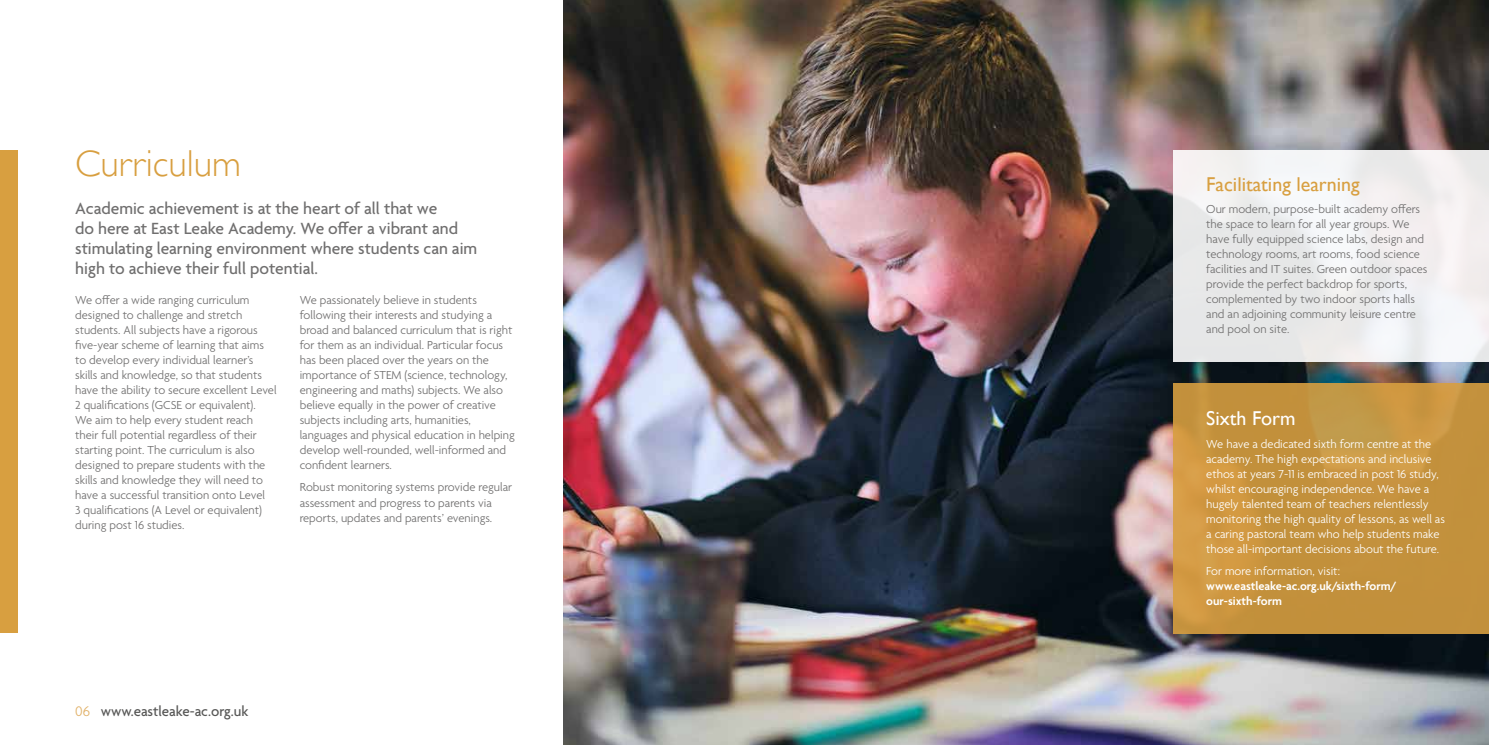
<style>
.page{position:relative;width:1489px;height:745px;background:#fff}
.page>*{position:absolute;margin:0;border:0;box-sizing:border-box;transform-origin:0 0}
.t1{font:300 37.5px "Gill Sans";color:#d89f40}
.t2{font:20px "Gill Sans";color:#d89f40}
.t3{font:20px "Gill Sans";color:#fff}
.t4{font:500 17.5px/20px "Agenda";color:#706f6f}
.t5{font:500 15px "Agenda";color:#575756}
.t6{font:300 15px "Agenda";color:#e1b168}
.t7{font:300 12.5px/15px "Agenda";color:#706f6f}
.t8{font:300 12.5px/15px "Agenda";color:#fff}
.t9{font:600 12.5px/15px "Agenda";color:#fff}
</style>
<div class="page">
<img style="left:563px;top:0;width:925px;height:744px">
<div style="left:1173px;top:150px;width:315px;height:211px;background:#f0edee"></div>
<div style="left:0;top:150px;width:18px;height:482px;background:#d89f40"></div>
<div style="left:1173px;top:383px;width:315px;height:249px;background:linear-gradient(to right,#cc9641,#c1913d)"></div>
<h1 class="t1" style="left:75px;top:134px;width:168px">Curriculum</h1>
<h3 class="t4" style="left:75px;top:199px;width:403px">Academic achievement is at the heart of all that we<br>do here at East Leake Academy. We offer a vibrant and stimulating learning environment where students can aim high to achieve their full potential.</h3>
<p class="t7" style="left:75px;top:293px;width:203px">We offer a wide ranging curriculum designed to challenge and stretch students. All subjects have a rigorous five-year scheme of learning that aims to develop every individual learner’s skills and knowledge, so that students have the ability to secure excellent Level 2 qualifications (GCSE or equivalent).<br>We aim to help every student reach their full potential regardless of their starting point. The curriculum is also designed to prepare students with the skills and knowledge they will need to have a successful transition onto Level<br>3 qualifications (A Level or equivalent) during post 16 studies.</p>
<p class="t7" style="left:300px;top:293px;width:216px">We passionately believe in students following their interests and studying a broad and balanced curriculum that is right for them as an individual. Particular focus has been placed over the years on the importance of STEM (science, technology, engineering and maths) subjects. We also believe equally in the power of creative subjects including arts, humanities, languages and physical education in helping develop well-rounded, well-informed and confident learners.</p>
<p class="t7" style="left:300px;top:480px;width:214px">Robust monitoring systems provide regular assessment and progress to parents via reports, updates and parents’ evenings.</p>
<p class="t6" style="left:75px;top:702px;width:16px">06</p>
<p class="t5" style="left:101px;top:702px;width:149px">www.eastleake-ac.org.uk</p>
<h2 class="t2" style="left:1206px;top:172px;width:155px">Facilitating learning</h2>
<p class="t7" style="left:1206px;top:202px;width:223px">Our modern, purpose-built academy offers the space to learn for all year groups. We have fully equipped science labs, design and technology rooms, art rooms, food science facilities and IT suites. Green outdoor spaces provide the perfect backdrop for sports, complemented by two indoor sports halls and an adjoining community leisure centre and pool on site.</p>
<h2 class="t3" style="left:1206px;top:406px;width:91px">Sixth Form</h2>
<p class="t8" style="left:1206px;top:436px;width:240px">We have a dedicated sixth form centre at the academy. The high expectations and inclusive ethos at years 7-11 is embraced in post 16 study, whilst encouraging independence. We have a hugely talented team of teachers relentlessly monitoring the high quality of lessons, as well as a caring pastoral team who help students make those all-important decisions about the future.</p>
<p class="t8" style="left:1206px;top:563px;width:135px">For more information, visit:</p>
<p class="t9" style="left:1206px;top:578px;width:192px">www.eastleake-ac.org.uk/sixth-form/ our-sixth-form</p>
</div>
